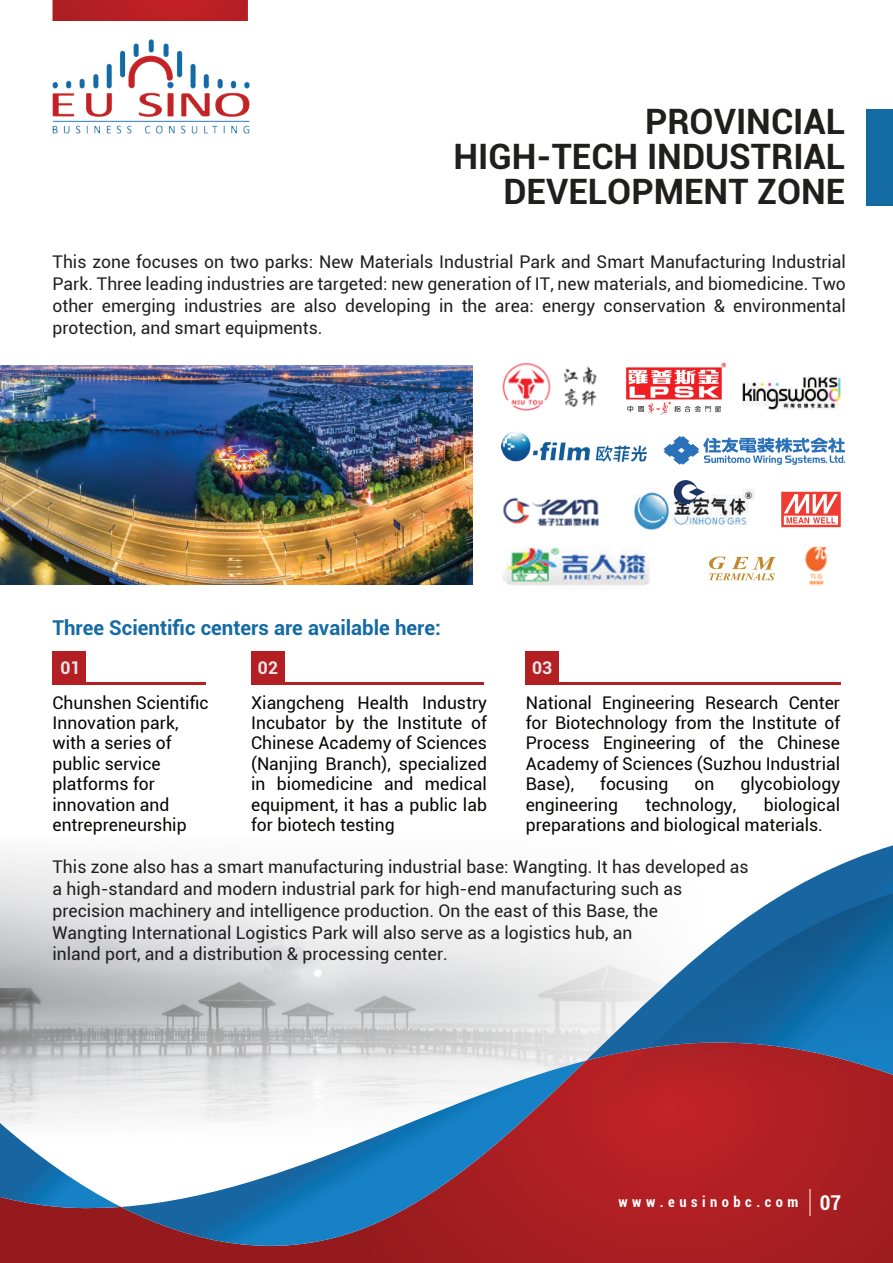
<style>
.page{position:relative;width:893px;height:1263px;background:#fff}
.page>*{position:absolute;margin:0;border:0;box-sizing:border-box;transform-origin:0 0}
.t1{font:700 34.95px/35px "Roboto";color:#211e1e;text-align:right}
.t2{font:700 20.4px "Roboto";color:#146ba4}
.t3{font:17.55px/21.9px "Roboto";color:#211e1e;text-align:justify}
.t4{font:17.55px/20.4px "Roboto";color:#050504}
.t5{font:700 17.55px "Roboto";color:#e6e8e9}
.t6{font:700 condensed 14.55px "Roboto";letter-spacing:.31em;color:#fff}
.s1{font-size:20.4px}
</style>
<div class="page">
<img style="left:0;top:853px;width:586px;height:189px">
<svg style="left:53px;top:0;width:195px;height:21px;background:#b71f23"></svg>
<img style="left:53px;top:39px;width:196px;height:95px">
<div style="left:867px;top:109px;width:26px;height:97px;background:#146ba4"></div>
<img style="left:0;top:365px;width:473px;height:219px">
<img style="left:625px;top:362px;width:101px;height:52px">
<img style="left:742px;top:376px;width:99px;height:33px">
<img style="left:663px;top:436px;width:182px;height:29px">
<img style="left:502px;top:432px;width:145px;height:29px">
<img style="left:634px;top:488px;width:121px;height:42px">
<img style="left:781px;top:491px;width:60px;height:37px">
<svg style="left:709px;top:556px;width:67px;height:24px"></svg>
<svg style="left:674px;top:480px;width:31px;height:24px"></svg>
<img style="left:502px;top:363px;width:95px;height:49px">
<img style="left:503px;top:547px;width:147px;height:39px">
<img style="left:805px;top:546px;width:22px;height:40px">
<img style="left:503px;top:497px;width:96px;height:29px">
<div style="left:53px;top:651px;width:33px;height:34px;background:#b31f23"></div>
<hr style="left:53px;top:683px;width:153px;height:2px;background:#b31f23">
<hr style="left:525px;top:683px;width:315px;height:2px;background:#b31f23">
<div style="left:525px;top:651px;width:34px;height:34px;background:#b31f23"></div>
<div style="left:251px;top:651px;width:34px;height:34px;background:#b31f23"></div>
<hr style="left:251px;top:683px;width:233px;height:2px;background:#b31f23">
<svg style="left:0;top:1042px;width:893px;height:221px;background:#b64e51"></svg>
<svg style="left:121px;top:1060px;width:465px;height:198px"></svg>
<svg style="left:785px;top:845px;width:108px;height:48px"></svg>
<svg style="left:0;top:1123px;width:121px;height:85px"></svg>
<svg style="left:586px;top:893px;width:307px;height:230px"></svg>
<svg style="left:809px;top:1190px;width:1px;height:26px"></svg>
<h1 class="t1" style="left:453px;top:103px;width:393px">PROVINCIAL<br>HIGH-TECH INDUSTRIAL<br>DEVELOPMENT ZONE</h1>
<p class="t3" style="left:53px;top:251px;width:795px">This zone focuses on two parks: New Materials Industrial Park and Smart Manufacturing Industrial Park. Three leading industries are targeted: new generation of IT, new materials, and biomedicine. Two other emerging industries are also developing in the area: energy conservation &amp; environmental protection, and smart equipments.</p>
<p class="t2" style="left:52px;top:613px;width:390px">Three Scientific centers are available here:</p>
<p class="t5" style="left:61px;top:655px;width:22px">01</p>
<p class="t5" style="left:258px;top:655px;width:22px">02</p>
<p class="t5" style="left:532px;top:655px;width:22px">03</p>
<p class="t4" style="left:53px;top:691px;width:158px">Chunshen Scientific<br>Innovation park, with a series of public service platforms for innovation and entrepreneurship</p>
<p class="t4" style="left:251px;top:691px;width:237px;text-align:justify">Xiangcheng Health Industry Incubator by the Institute of Chinese Academy of Sciences (Nanjing Branch), specialized in biomedicine and medical equipment, it has a public lab for biotech testing</p>
<p class="t4" style="left:526px;top:691px;width:316px;text-align:justify">National Engineering Research Center for Biotechnology from the Institute of Process Engineering of the Chinese Academy of Sciences (Suzhou Industrial Base),</p>
<p class="t4" style="left:600px;top:773px;width:70px">focusing</p>
<p class="t4" style="left:694px;top:773px;width:21px">on</p>
<p class="t4" style="left:740px;top:773px;width:101px">glycobiology</p>
<p class="t4" style="left:526px;top:794px;width:94px">engineering</p>
<p class="t4" style="left:646px;top:794px;width:92px">technology,</p>
<p class="t4" style="left:526px;top:794px;width:316px;text-indent:238px">biological preparations and biological materials.</p>
<p class="t3" style="left:53px;top:855px;width:698px;text-align:left">This zone also has a smart manufacturing industrial base: Wangting. It has developed as a high-standard and modern industrial park for high-end manufacturing such as precision machinery and intelligence production. On the east of this Base, the<br>Wangting International Logistics Park will also serve as a logistics hub, an<br>inland port, and a distribution &amp; processing center.</p>
<p class="t6" style="left:618px;top:1192px;width:224px">www.eusinobc.com <span class="s1">07</span></p>
</div>
